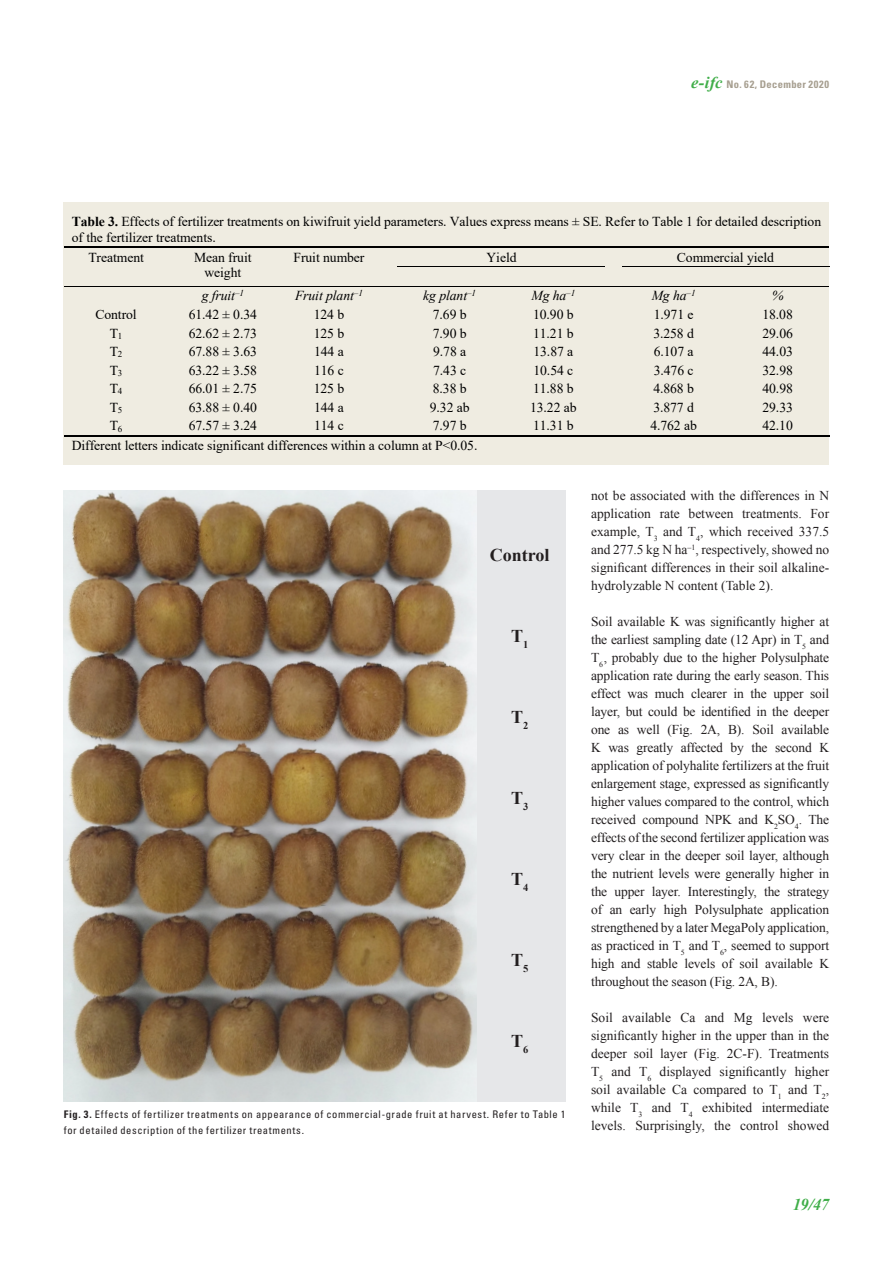
<style>
.page{position:relative;width:893px;height:1263px;background:#fff}
.page>*{position:absolute;margin:0;border:0;box-sizing:border-box;transform-origin:0 0}
.IPI_Standard{font:700 18px "Times New Roman";color:#231f20}
.t1{font:italic 700 16.5px "Times New Roman";color:#40ae49}
.t2{font:13.65px/15.5px "Times New Roman";letter-spacing:-.005em;color:#000}
.t3{font:italic 13.65px "Times New Roman";letter-spacing:-.005em;color:#000}
.IPI_Standard-2{font:13.5px/18px "Times New Roman";color:#231f20;text-align:justify}
.IPI_Figure_caption{font:condensed 10.5px/16.5px "Univers LT Pro";letter-spacing:.055em;color:#231f20}
.t4{font:700 condensed 10.5px "Univers LT Std";letter-spacing:.035em;color:#a69e8f}
.s1{font-family:"Times New Roman";font-style:italic;font-stretch:normal;font-size:16.5px;color:#40ae49}
.s2{font-weight:700}
.s3{font-family:"Univers LT Std";font-weight:700}
</style>
<div class="page">
<div style="left:474px;top:490px;width:92px;height:611px;background:#e6e7e9"></div>
<img style="left:64px;top:490px;width:412px;height:611px">
<div style="left:64px;top:202px;width:765px;height:263px;background:#efece1"></div>
<hr style="left:64px;top:246px;width:105px;height:2px;background:#000">
<hr style="left:170px;top:246px;width:107px;height:2px;background:#000">
<hr style="left:278px;top:246px;width:103px;height:2px;background:#000">
<svg style="left:381px;top:246px;width:18px;height:2px"></svg>
<hr style="left:399px;top:246px;width:206px;height:2px;background:#000">
<svg style="left:605px;top:246px;width:18px;height:2px"></svg>
<hr style="left:623px;top:246px;width:206px;height:2px;background:#000">
<hr style="left:398px;top:266px;width:207px;height:1px;background:#000">
<hr style="left:622px;top:266px;width:207px;height:1px;background:#000">
<hr style="left:64px;top:286px;width:105px;height:1px;background:#000">
<hr style="left:169px;top:286px;width:108px;height:1px;background:#000">
<hr style="left:277px;top:286px;width:104px;height:1px;background:#000">
<svg style="left:381px;top:286px;width:17px;height:1px"></svg>
<hr style="left:398px;top:286px;width:104px;height:1px;background:#000">
<hr style="left:502px;top:286px;width:103px;height:1px;background:#000">
<svg style="left:605px;top:286px;width:18px;height:1px"></svg>
<hr style="left:623px;top:286px;width:103px;height:1px;background:#000">
<hr style="left:726px;top:286px;width:103px;height:1px;background:#000">
<hr style="left:64px;top:435px;width:105px;height:1px;background:#000">
<hr style="left:170px;top:435px;width:107px;height:1px;background:#000">
<hr style="left:278px;top:435px;width:103px;height:1px;background:#000">
<svg style="left:381px;top:435px;width:18px;height:1px"></svg>
<hr style="left:399px;top:435px;width:103px;height:1px;background:#000">
<hr style="left:503px;top:435px;width:102px;height:1px;background:#000">
<svg style="left:605px;top:435px;width:18px;height:1px"></svg>
<hr style="left:623px;top:435px;width:103px;height:1px;background:#000">
<hr style="left:727px;top:435px;width:102px;height:1px;background:#000">
<p class="t4" style="left:691px;top:78px;width:140px"><span class="s1">e-ifc</span> No. 62, December 2020</p>
<p class="t2" style="left:72px;top:214px;width:751px"><span class="s2">Table 3.</span> Effects of fertilizer treatments on kiwifruit yield parameters. Values express means ± SE. Refer to Table 1 for detailed description of the fertilizer treatments.</p>
<p class="t2" style="left:88px;top:249px;width:57px">Treatment</p>
<p class="t2" style="left:194px;top:249px;width:59px;text-align:center">Mean fruit weight</p>
<p class="t2" style="left:293px;top:249px;width:72px">Fruit number</p>
<p class="t2" style="left:487px;top:249px;width:32px">Yield</p>
<p class="t2" style="left:677px;top:249px;width:99px">Commercial yield</p>
<p class="t3" style="left:202px;top:286px;width:44px">g fruit<sup>–1</sup></p>
<p class="t3" style="left:295px;top:286px;width:69px">Fruit plant<sup>–1</sup></p>
<p class="t3" style="left:423px;top:286px;width:54px">kg plant<sup>–1</sup></p>
<p class="t3" style="left:531px;top:286px;width:45px">Mg ha<sup>–1</sup></p>
<p class="t3" style="left:652px;top:286px;width:45px">Mg ha<sup>–1</sup></p>
<p class="t3" style="left:772px;top:286px;width:13px">%</p>
<p class="t2" style="left:95px;top:306px;width:43px">Control</p>
<p class="t2" style="left:189px;top:306px;width:70px">61.42 ± 0.34</p>
<p class="t2" style="left:314px;top:306px;width:32px">124 b</p>
<p class="t2" style="left:433px;top:306px;width:35px">7.69 b</p>
<p class="t2" style="left:533px;top:306px;width:42px">10.90 b</p>
<p class="t2" style="left:654px;top:306px;width:41px">1.971 e</p>
<p class="t2" style="left:762px;top:306px;width:32px">18.08</p>
<p class="t2" style="left:110px;top:325px;width:14px">T<sub>1</sub></p>
<p class="t2" style="left:189px;top:325px;width:70px">62.62 ± 2.73</p>
<p class="t2" style="left:314px;top:325px;width:32px">125 b</p>
<p class="t2" style="left:433px;top:325px;width:35px">7.90 b</p>
<p class="t2" style="left:533px;top:325px;width:42px">11.21 b</p>
<p class="t2" style="left:653px;top:325px;width:42px">3.258 d</p>
<p class="t2" style="left:762px;top:325px;width:32px">29.06</p>
<p class="t2" style="left:110px;top:343px;width:14px">T<sub>2</sub></p>
<p class="t2" style="left:189px;top:343px;width:70px">67.88 ± 3.63</p>
<p class="t2" style="left:314px;top:343px;width:31px">144 a</p>
<p class="t2" style="left:433px;top:343px;width:35px">9.78 a</p>
<p class="t2" style="left:533px;top:343px;width:41px">13.87 a</p>
<p class="t2" style="left:654px;top:343px;width:41px">6.107 a</p>
<p class="t2" style="left:762px;top:343px;width:32px">44.03</p>
<p class="t2" style="left:110px;top:362px;width:14px">T<sub>3</sub></p>
<p class="t2" style="left:189px;top:362px;width:70px">63.22 ± 3.58</p>
<p class="t2" style="left:314px;top:362px;width:31px">116 c</p>
<p class="t2" style="left:433px;top:362px;width:35px">7.43 c</p>
<p class="t2" style="left:533px;top:362px;width:41px">10.54 c</p>
<p class="t2" style="left:654px;top:362px;width:41px">3.476 c</p>
<p class="t2" style="left:762px;top:362px;width:32px">32.98</p>
<p class="t2" style="left:110px;top:380px;width:14px">T<sub>4</sub></p>
<p class="t2" style="left:189px;top:380px;width:70px">66.01 ± 2.75</p>
<p class="t2" style="left:314px;top:380px;width:32px">125 b</p>
<p class="t2" style="left:433px;top:380px;width:35px">8.38 b</p>
<p class="t2" style="left:533px;top:380px;width:42px">11.88 b</p>
<p class="t2" style="left:653px;top:380px;width:42px">4.868 b</p>
<p class="t2" style="left:762px;top:380px;width:32px">40.98</p>
<p class="t2" style="left:110px;top:399px;width:14px">T<sub>5</sub></p>
<p class="t2" style="left:189px;top:399px;width:70px">63.88 ± 0.40</p>
<p class="t2" style="left:314px;top:399px;width:31px">144 a</p>
<p class="t2" style="left:430px;top:399px;width:41px">9.32 ab</p>
<p class="t2" style="left:530px;top:399px;width:48px">13.22 ab</p>
<p class="t2" style="left:653px;top:399px;width:42px">3.877 d</p>
<p class="t2" style="left:762px;top:399px;width:32px">29.33</p>
<p class="t2" style="left:110px;top:417px;width:14px">T<sub>6</sub></p>
<p class="t2" style="left:189px;top:417px;width:70px">67.57 ± 3.24</p>
<p class="t2" style="left:314px;top:417px;width:31px">114 c</p>
<p class="t2" style="left:433px;top:417px;width:35px">7.97 b</p>
<p class="t2" style="left:533px;top:417px;width:42px">11.31 b</p>
<p class="t2" style="left:650px;top:417px;width:48px">4.762 ab</p>
<p class="t2" style="left:762px;top:417px;width:32px">42.10</p>
<p class="t2" style="left:72px;top:437px;width:407px">Different letters indicate significant differences within a column at P&lt;0.05.</p>
<p class="IPI_Standard" style="left:490px;top:542px;width:61px">Control</p>
<p class="IPI_Standard" style="left:511px;top:623px;width:19px">T<sub>1</sub></p>
<p class="IPI_Standard" style="left:511px;top:704px;width:19px">T<sub>2</sub></p>
<p class="IPI_Standard" style="left:511px;top:785px;width:19px">T<sub>3</sub></p>
<p class="IPI_Standard" style="left:511px;top:866px;width:19px">T<sub>4</sub></p>
<p class="IPI_Standard" style="left:511px;top:947px;width:19px">T<sub>5</sub></p>
<p class="IPI_Standard" style="left:511px;top:1028px;width:19px">T<sub>6</sub></p>
<p class="IPI_Figure_caption" style="left:64px;top:1105px;width:503px"><span class="s3">Fig. 3.</span> Effects of fertilizer treatments on appearance of commercial-grade fruit at harvest. Refer to Table 1 for detailed description of the fertilizer treatments.</p>
<p class="IPI_Standard-2" style="left:591px;top:486px;width:240px">not be associated with the differences in N application rate between treatments. For example, T<sub>3</sub> and T<sub>4</sub>, which received 337.5 and 277.5 kg N ha<sup>–1</sup>, respectively, showed no significant differences in their soil alkaline&shy;hydrolyzable N content (Table 2).</p>
<p class="IPI_Standard-2" style="left:591px;top:612px;width:240px">Soil available K was significantly higher at the earliest sampling date (12 Apr) in T<sub>5</sub> and T<sub>6</sub>, probably due to the higher Polysulphate application rate during the early season. This effect was much clearer in the upper soil layer, but could be identified in the deeper one as well (Fig. 2A, B). Soil available K was greatly affected by the second K application of polyhalite fertilizers at the fruit enlargement stage, expressed as significantly higher values compared to the control, which received compound NPK and K<sub>2</sub>SO<sub>4</sub>. The effects of the second fertilizer application was very clear in the deeper soil layer, although the nutrient levels were generally higher in the upper layer. Interestingly, the strategy of an early high Polysulphate application strengthened by a later MegaPoly application, as practiced in T<sub>5</sub> and T<sub>6</sub>, seemed to support high and stable levels of soil available K throughout the season (Fig. 2A, B).</p>
<p class="IPI_Standard-2" style="left:591px;top:1008px;width:240px">Soil available Ca and Mg levels were significantly higher in the upper than in the deeper soil layer (Fig. 2C-F). Treatments T<sub>5</sub> and T<sub>6</sub> displayed significantly higher soil available Ca compared to T<sub>1</sub> and T<sub>2</sub>, while T<sub>3</sub> and T<sub>4</sub> exhibited intermediate levels. Surprisingly, the control showed</p>
<p class="t1" style="left:793px;top:1193px;width:38px">19/47</p>
</div>
